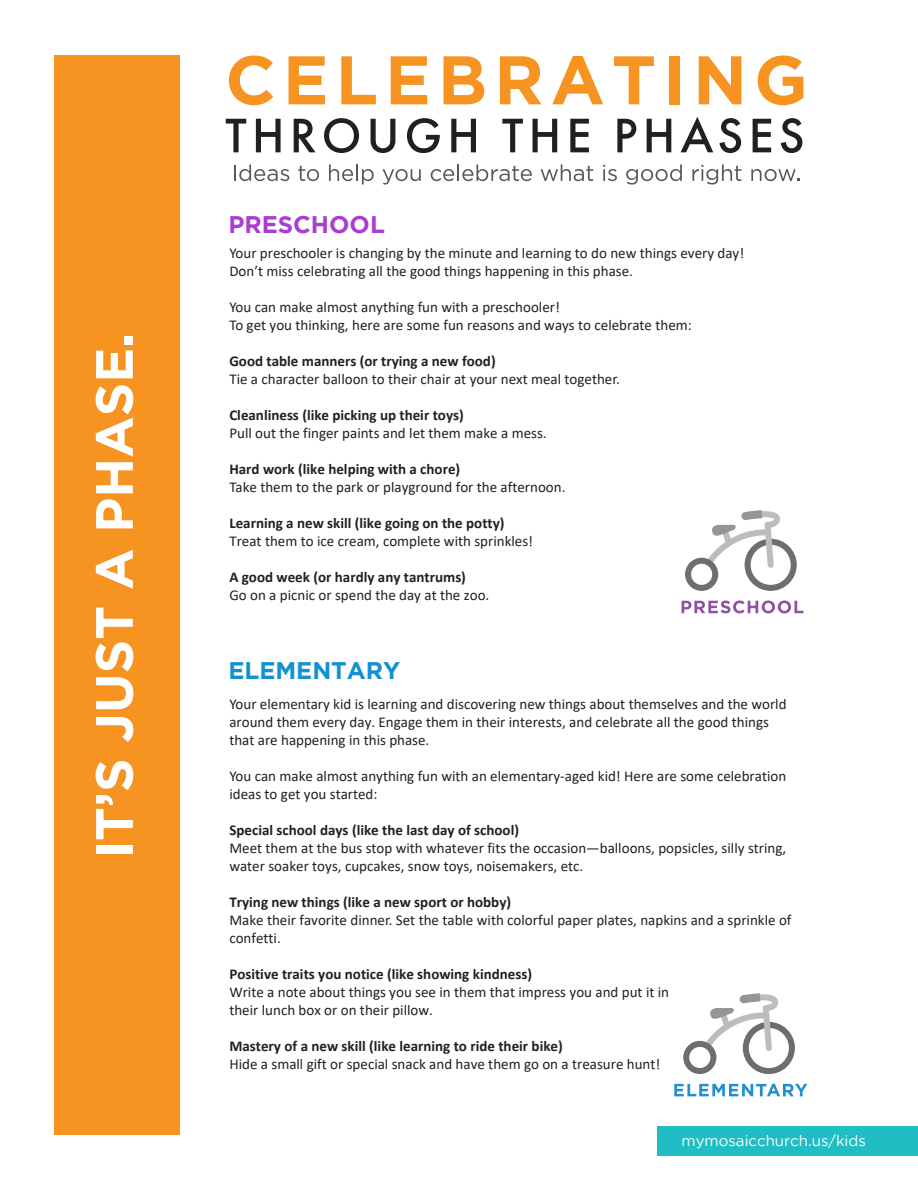
<style>
.page{position:relative;width:918px;height:1188px;background:#fff}
.page>*{position:absolute;margin:0;border:0;box-sizing:border-box;transform-origin:0 0}
.t1{font:700 52.5px "Gotham";color:#fff}
.t2{font:700 24px "Gotham";color:#1491d0}
.t3{font:700 24px "Gotham";color:#aa3ed4}
.t4{font:15px/18px "Calibri";color:#231f20}
.t5{font:700 15px "Calibri";color:#231f20}
.t6{font:15px "Gotham";color:#fff}
</style>
<div class="page">
<div style="left:54px;top:56px;width:126px;height:1080px;background:#f79320"></div>
<svg style="left:229px;top:55px;width:44px;height:50px"></svg>
<svg style="left:288px;top:56px;width:37px;height:48px"></svg>
<svg style="left:341px;top:56px;width:35px;height:48px"></svg>
<svg style="left:391px;top:56px;width:36px;height:48px"></svg>
<svg style="left:444px;top:56px;width:40px;height:48px"></svg>
<svg style="left:500px;top:56px;width:41px;height:48px"></svg>
<svg style="left:552px;top:56px;width:51px;height:48px"></svg>
<svg style="left:614px;top:56px;width:40px;height:48px"></svg>
<div style="left:669px;top:56px;width:11px;height:48px;background:#f79320"></div>
<svg style="left:699px;top:56px;width:42px;height:48px"></svg>
<svg style="left:758px;top:55px;width:45px;height:50px"></svg>
<svg style="left:226px;top:119px;width:20px;height:33px"></svg>
<svg style="left:256px;top:119px;width:25px;height:33px"></svg>
<svg style="left:294px;top:119px;width:22px;height:33px"></svg>
<svg style="left:324px;top:118px;width:35px;height:35px"></svg>
<svg style="left:371px;top:119px;width:24px;height:34px"></svg>
<svg style="left:407px;top:118px;width:33px;height:35px"></svg>
<svg style="left:451px;top:119px;width:25px;height:33px"></svg>
<svg style="left:502px;top:119px;width:21px;height:33px"></svg>
<svg style="left:533px;top:119px;width:24px;height:33px"></svg>
<svg style="left:570px;top:119px;width:19px;height:33px"></svg>
<svg style="left:617px;top:119px;width:19px;height:33px"></svg>
<svg style="left:647px;top:119px;width:24px;height:33px"></svg>
<svg style="left:681px;top:117px;width:32px;height:35px"></svg>
<svg style="left:720px;top:118px;width:21px;height:35px"></svg>
<svg style="left:753px;top:119px;width:18px;height:33px"></svg>
<svg style="left:781px;top:118px;width:21px;height:35px"></svg>
<svg style="left:234px;top:164px;width:55px;height:17px"></svg>
<svg style="left:298px;top:166px;width:21px;height:15px"></svg>
<svg style="left:329px;top:164px;width:45px;height:20px"></svg>
<svg style="left:382px;top:169px;width:39px;height:16px"></svg>
<svg style="left:431px;top:164px;width:101px;height:17px"></svg>
<svg style="left:541px;top:164px;width:52px;height:17px"></svg>
<svg style="left:603px;top:165px;width:14px;height:16px"></svg>
<svg style="left:626px;top:164px;width:56px;height:21px"></svg>
<svg style="left:692px;top:164px;width:50px;height:21px"></svg>
<svg style="left:751px;top:169px;width:48px;height:12px"></svg>
<svg style="left:685px;top:510px;width:112px;height:81px"></svg>
<svg style="left:682px;top:601px;width:121px;height:12px"></svg>
<svg style="left:683px;top:993px;width:112px;height:81px"></svg>
<svg style="left:674px;top:1084px;width:133px;height:12px"></svg>
<div style="left:657px;top:1126px;width:261px;height:30px;background:#20bdc4"></div>
<p class="t1" style="left:84px;top:859px;width:528px;rotate:-90deg">IT’S JUST A PHASE.</p>
<h2 class="t3" style="left:228px;top:211px;width:158px">PRESCHOOL</h2>
<p class="t4" style="left:229px;top:243px;width:516px">Your preschooler is changing by the minute and learning to do new things every day!<br>Don’t miss celebrating all the good things happening in this phase.</p>
<p class="t4" style="left:229px;top:297px;width:464px">You can make almost anything fun with a preschooler!<br>To get you thinking, here are some fun reasons and ways to celebrate them:</p>
<p class="t5" style="left:229px;top:350px;width:268px">Good table manners (or trying a new food)</p>
<p class="t4" style="left:229px;top:369px;width:392px">Tie a character balloon to their chair at your next meal together.</p>
<p class="t5" style="left:229px;top:404px;width:236px">Cleanliness (like picking up their toys)</p>
<p class="t4" style="left:229px;top:423px;width:319px">Pull out the finger paints and let them make a mess.</p>
<p class="t5" style="left:229px;top:458px;width:232px">Hard work (like helping with a chore)</p>
<p class="t4" style="left:229px;top:477px;width:338px">Take them to the park or playground for the afternoon.</p>
<p class="t5" style="left:229px;top:512px;width:277px">Learning a new skill (like going on the potty)</p>
<p class="t4" style="left:229px;top:531px;width:305px">Treat them to ice cream, complete with sprinkles!</p>
<p class="t5" style="left:229px;top:566px;width:238px">A good week (or hardly any tantrums)</p>
<p class="t4" style="left:229px;top:585px;width:261px">Go on a picnic or spend the day at the zoo.</p>
<h2 class="t2" style="left:228px;top:657px;width:173px">ELEMENTARY</h2>
<p class="t4" style="left:229px;top:695px;width:559px">Your elementary kid is learning and discovering new things about themselves and the world around them every day. Engage them in their interests, and celebrate all the good things that are happening in this phase.</p>
<p class="t4" style="left:229px;top:767px;width:558px">You can make almost anything fun with an elementary-aged kid! Here are some celebration ideas to get you started:</p>
<p class="t5" style="left:229px;top:819px;width:291px">Special school days (like the last day of school)</p>
<p class="t4" style="left:229px;top:839px;width:558px">Meet them at the bus stop with whatever fits the occasion—balloons, popsicles, silly string, water soaker toys, cupcakes, snow toys, noisemakers, etc.</p>
<p class="t5" style="left:229px;top:891px;width:283px">Trying new things (like a new sport or hobby)</p>
<p class="t4" style="left:229px;top:911px;width:564px">Make their favorite dinner. Set the table with colorful paper plates, napkins and a sprinkle of confetti.</p>
<p class="t5" style="left:229px;top:963px;width:304px">Positive traits you notice (like showing kindness)</p>
<p class="t4" style="left:229px;top:983px;width:441px">Write a note about things you see in them that impress you and put it in their lunch box or on their pillow.</p>
<p class="t5" style="left:229px;top:1035px;width:335px">Mastery of a new skill (like learning to ride their bike)</p>
<p class="t4" style="left:229px;top:1055px;width:433px">Hide a small gift or special snack and have them go on a treasure hunt!</p>
<p class="t6" style="left:681px;top:1132px;width:186px">mymosaicchurch.us/kids</p>
</div>
